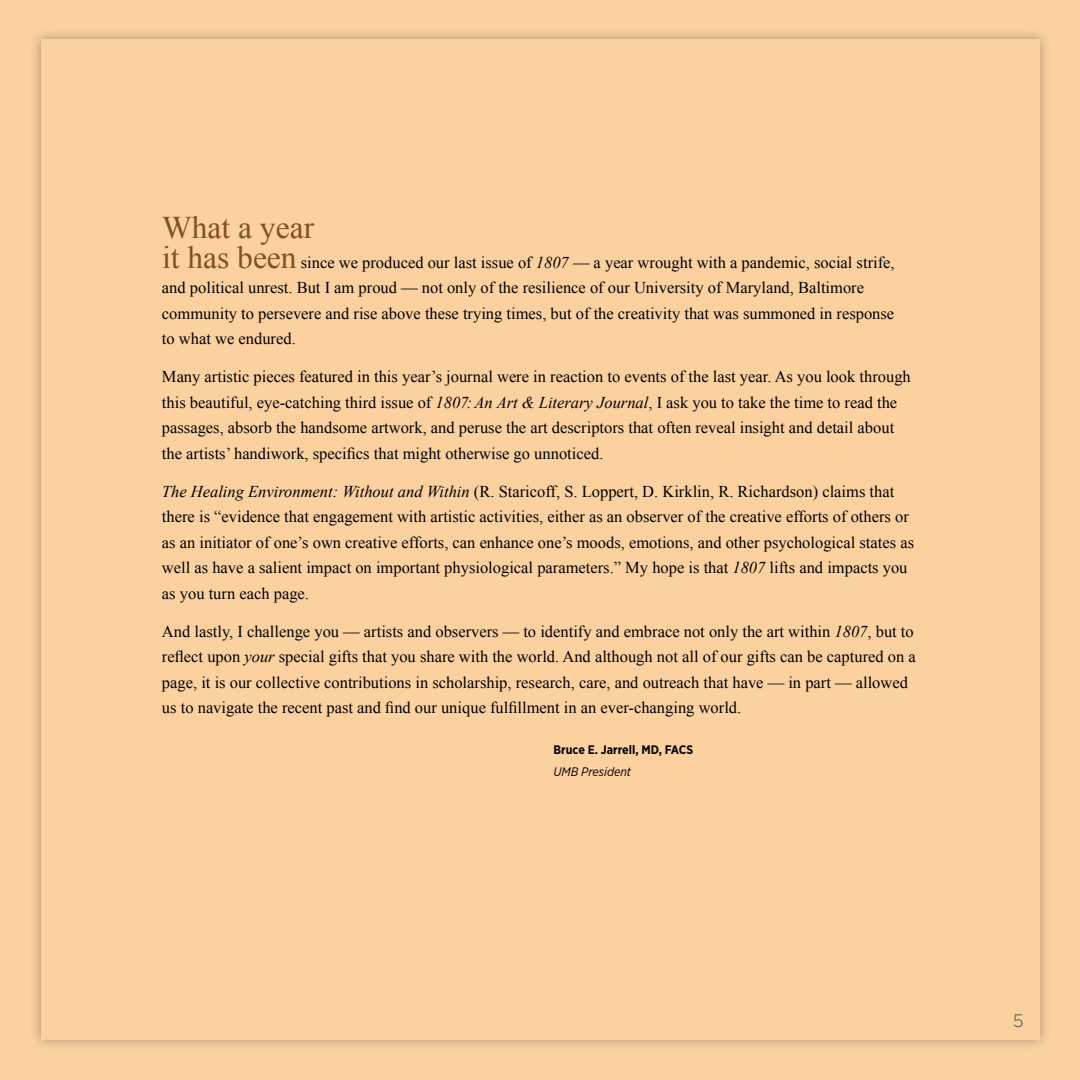
<style>
.page{position:relative;width:1080px;height:1080px;background:#fcd1a0}
.page>*{position:absolute;margin:0;border:0;box-sizing:border-box;transform-origin:0 0}
.NAME_of_artist{font:31.5px "Times New Roman";color:#84501c}
.t1{font:300 18px "Gotham";color:#4a4f55}
.NAME_of_artist-2{font:16.5px/25.5px "Times New Roman";color:#000}
.NAME_of_artist-3{font:700 12.3px "Gotham Narrow";color:#000}
.NAME_of_artist-4{font:italic 12.3px "Gotham Narrow";color:#000}
.s1{font-size:31.5px;color:#84501c}
.s2{font-style:italic}
</style>
<div class="page">
<div style="left:28px;top:26px;width:1024px;height:1026px;background:#000;opacity:.31"></div>
<div style="left:41px;top:39px;width:999px;height:1001px;background:#fcd1a0"></div>
<p class="NAME_of_artist" style="left:162px;top:206px;width:154px">What a year</p>
<p class="NAME_of_artist-2" style="left:162px;top:249px;width:734px"><span class="s1">it has been</span> since we produced our last issue of <span class="s2">1807</span> — a year wrought with a pandemic, social strife, and political unrest. But I am proud — not only of the resilience of our University of Maryland, Baltimore community to persevere and rise above these trying times, but of the creativity that was summoned in response to what we endured.</p>
<p class="NAME_of_artist-2" style="left:162px;top:364px;width:750px">Many artistic pieces featured in this year’s journal were in reaction to events of the last year. As you look through this beautiful, eye-catching third issue of <span class="s2">1807: An Art &amp; Literary Journal</span>, I ask you to take the time to read the passages, absorb the handsome artwork, and peruse the art descriptors that often reveal insight and detail about the artists’ handiwork, specifics that might otherwise go unnoticed.</p>
<p class="NAME_of_artist-2" style="left:162px;top:478px;width:754px"><span class="s2">The Healing Environment: Without and Within</span> (R. Staricoff, S. Loppert, D. Kirklin, R. Richardson) claims that there is “evidence that engagement with artistic activities, either as an observer of the creative efforts of others or as an initiator of one’s own creative efforts, can enhance one’s moods, emotions, and other psychological states as well as have a salient impact on important physiological parameters.” My hope is that <span class="s2">1807</span> lifts and impacts you as you turn each page.</p>
<p class="NAME_of_artist-2" style="left:162px;top:618px;width:755px">And lastly, I challenge you — artists and observers — to identify and embrace not only the art within <span class="s2">1807</span>, but to reflect upon <span class="s2">your</span> special gifts that you share with the world. And although not all of our gifts can be captured on a page, it is our collective contributions in scholarship, research, care, and outreach that have — in part — allowed us to navigate the recent past and find our unique fulfillment in an ever-changing world.</p>
<p class="NAME_of_artist-3" style="left:554px;top:742px;width:141px">Bruce E. Jarrell, MD, FACS</p>
<p class="NAME_of_artist-4" style="left:554px;top:764px;width:79px">UMB President</p>
<p class="t1" style="left:1013px;top:1009px;width:12px">5</p>
</div>
